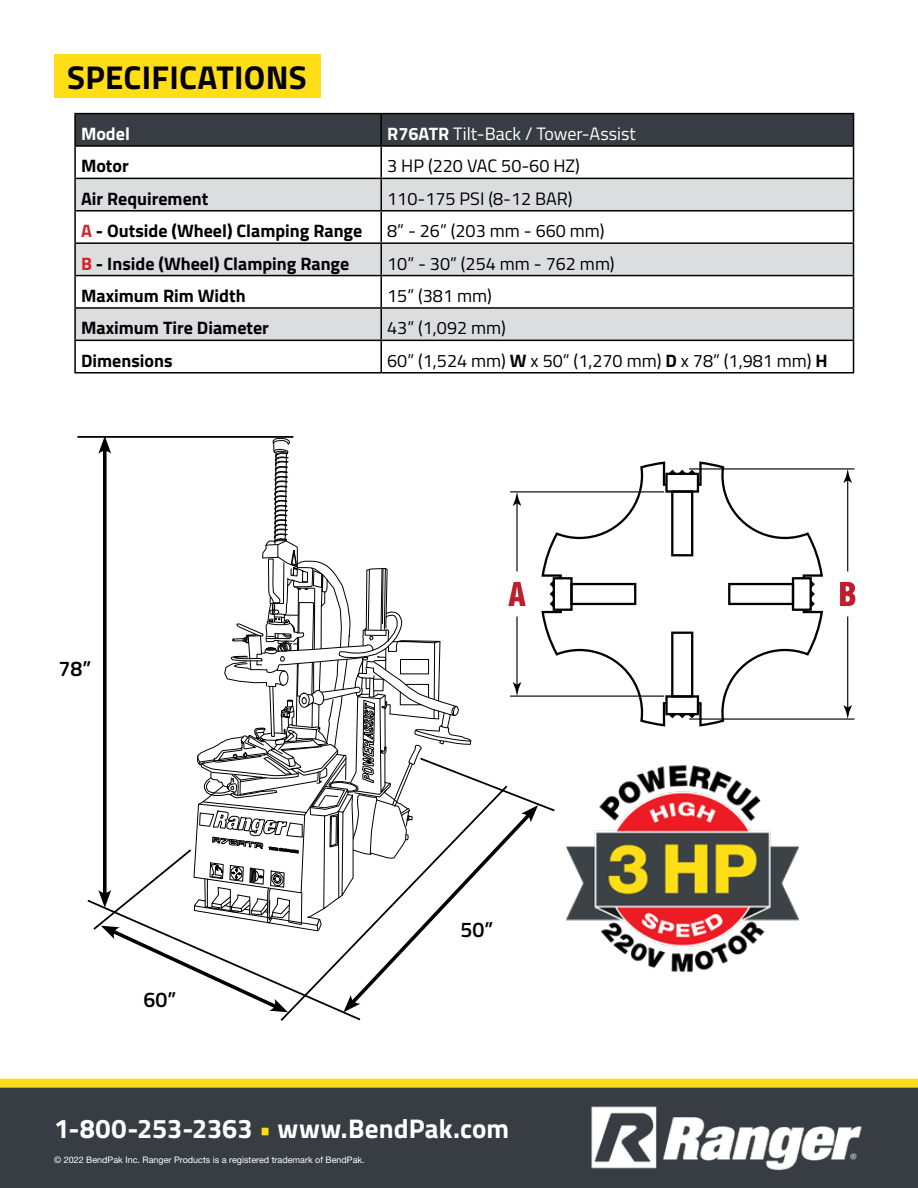
<style>
.page{position:relative;width:918px;height:1188px;background:#fff}
.page>*{position:absolute;margin:0;border:0;box-sizing:border-box;transform-origin:0 0}
.t1{font:700 33px "Titillium Web";letter-spacing:.01em;color:#000}
.t2{font:700 27px "Titillium Web";letter-spacing:.005em;color:#fff}
.t3{font:600 21.3px "Titillium Web";color:#000}
.t4{font:18px "Titillium Web";color:#000}
.t5{font:700 18px "Titillium Web";color:#000}
.t6{font:18px "Titillium Web";color:#fff}
.t7{font:700 18px "Titillium Web";color:#fff}
.t8{font:9px "Helvetica Neue LT Std";color:#fff}
.s1{font-weight:700}
.s2{color:#d2232a}
.s3{color:#ffde17}
</style>
<div class="page">
<div style="left:0;top:1083px;width:918px;height:105px;background:#373d42"></div>
<div style="left:0;top:1079px;width:918px;height:9px;background:#ffde17"></div>
<img style="left:591px;top:1106px;width:271px;height:65px">
<div style="left:76px;top:114px;width:777px;height:31px;background:#373d42"></div>
<svg style="left:76px;top:179px;width:777px;height:161px;fill:#dcddde"></svg>
<hr style="left:74px;top:113px;width:307px;height:1px;background:#000">
<hr style="left:74px;top:114px;width:2px;height:31px;background:#000">
<hr style="left:381px;top:113px;width:473px;height:1px;background:#000">
<hr style="left:380px;top:114px;width:2px;height:31px;background:#000">
<hr style="left:853px;top:114px;width:1px;height:31px;background:#000">
<hr style="left:74px;top:145px;width:307px;height:2px;background:#000">
<hr style="left:74px;top:147px;width:2px;height:31px;background:#000">
<hr style="left:381px;top:145px;width:473px;height:2px;background:#000">
<hr style="left:380px;top:147px;width:2px;height:31px;background:#000">
<hr style="left:853px;top:147px;width:1px;height:31px;background:#000">
<hr style="left:74px;top:178px;width:307px;height:1px;background:#000">
<hr style="left:74px;top:179px;width:2px;height:31px;background:#000">
<hr style="left:381px;top:178px;width:473px;height:1px;background:#000">
<hr style="left:380px;top:179px;width:2px;height:31px;background:#000">
<hr style="left:853px;top:179px;width:1px;height:31px;background:#000">
<hr style="left:74px;top:210px;width:307px;height:2px;background:#000">
<hr style="left:74px;top:212px;width:2px;height:30px;background:#000">
<hr style="left:381px;top:210px;width:473px;height:2px;background:#000">
<hr style="left:380px;top:212px;width:2px;height:30px;background:#000">
<hr style="left:853px;top:212px;width:1px;height:30px;background:#000">
<hr style="left:74px;top:242px;width:307px;height:2px;background:#000">
<hr style="left:74px;top:244px;width:2px;height:31px;background:#000">
<hr style="left:381px;top:242px;width:473px;height:2px;background:#000">
<hr style="left:380px;top:244px;width:2px;height:31px;background:#000">
<hr style="left:853px;top:244px;width:1px;height:31px;background:#000">
<hr style="left:74px;top:275px;width:307px;height:1px;background:#000">
<hr style="left:74px;top:276px;width:2px;height:31px;background:#000">
<hr style="left:381px;top:275px;width:473px;height:1px;background:#000">
<hr style="left:380px;top:276px;width:2px;height:31px;background:#000">
<hr style="left:853px;top:276px;width:1px;height:31px;background:#000">
<hr style="left:74px;top:307px;width:307px;height:2px;background:#000">
<hr style="left:74px;top:309px;width:2px;height:31px;background:#000">
<hr style="left:381px;top:307px;width:473px;height:2px;background:#000">
<hr style="left:380px;top:309px;width:2px;height:31px;background:#000">
<hr style="left:853px;top:309px;width:1px;height:31px;background:#000">
<hr style="left:74px;top:340px;width:307px;height:1px;background:#000">
<hr style="left:74px;top:341px;width:2px;height:31px;background:#000">
<hr style="left:381px;top:340px;width:473px;height:1px;background:#000">
<hr style="left:380px;top:341px;width:2px;height:31px;background:#000">
<hr style="left:853px;top:341px;width:1px;height:31px;background:#000">
<hr style="left:74px;top:372px;width:307px;height:2px;background:#000">
<hr style="left:381px;top:372px;width:473px;height:2px;background:#000">
<div style="left:54px;top:54px;width:267px;height:43px;background:#ffde17"></div>
<img style="left:574px;top:765px;width:224px;height:208px">
<svg style="left:574px;top:461px;width:249px;height:266px"></svg>
<div style="left:671px;top:490px;width:22px;height:66px;border:2px solid #000"></div>
<svg style="left:664px;top:470px;width:36px;height:24px"></svg>
<div style="left:671px;top:632px;width:22px;height:66px;border:2px solid #000"></div>
<svg style="left:664px;top:694px;width:36px;height:24px"></svg>
<div style="left:728px;top:583px;width:66px;height:22px;border:2px solid #000"></div>
<svg style="left:791px;top:576px;width:24px;height:36px"></svg>
<div style="left:570px;top:583px;width:66px;height:22px;border:2px solid #000"></div>
<hr style="left:689px;top:468px;width:166px;height:2px;background:#000">
<hr style="left:689px;top:718px;width:166px;height:2px;background:#000">
<hr style="left:510px;top:491px;width:154px;height:1px;background:#000">
<hr style="left:510px;top:696px;width:154px;height:1px;background:#000">
<hr style="left:847px;top:478px;width:1px;height:94px;background:#000">
<svg style="left:843px;top:469px;width:9px;height:14px"></svg>
<hr style="left:847px;top:616px;width:1px;height:94px;background:#000">
<svg style="left:843px;top:705px;width:9px;height:14px"></svg>
<svg style="left:87px;top:436px;width:487px;height:585px"></svg>
<svg style="left:840px;top:582px;width:15px;height:24px"></svg>
<hr style="left:78px;top:436px;width:215px;height:2px;background:#000">
<h1 class="t1" style="left:67px;top:52px;width:241px">SPECIFICATIONS</h1>
<p class="t7" style="left:81px;top:120px;width:50px">Model</p>
<p class="t6" style="left:387px;top:121px;width:250px"><span class="s1">R76ATR</span> Tilt-Back / Tower-Assist</p>
<p class="t5" style="left:81px;top:152px;width:49px">Motor</p>
<p class="t4" style="left:387px;top:153px;width:194px">3 HP (220 VAC 50-60 HZ)</p>
<p class="t5" style="left:81px;top:185px;width:129px">Air Requirement</p>
<p class="t4" style="left:387px;top:185px;width:187px">110-175 PSI (8-12 BAR)</p>
<p class="t5" style="left:81px;top:217px;width:283px"><span class="s2">A</span> - Outside (Wheel) Clamping Range</p>
<p class="t4" style="left:387px;top:218px;width:219px">8” - 26” (203 mm - 660 mm)</p>
<p class="t5" style="left:81px;top:250px;width:270px"><span class="s2">B</span> - Inside (Wheel) Clamping Range</p>
<p class="t4" style="left:387px;top:250px;width:229px">10” - 30” (254 mm - 762 mm)</p>
<p class="t5" style="left:81px;top:282px;width:166px">Maximum Rim Width</p>
<p class="t4" style="left:387px;top:283px;width:106px">15” (381 mm)</p>
<p class="t5" style="left:81px;top:314px;width:189px">Maximum Tire Diameter</p>
<p class="t4" style="left:387px;top:315px;width:120px">43” (1,092 mm)</p>
<p class="t5" style="left:81px;top:347px;width:93px">Dimensions</p>
<p class="t4" style="left:387px;top:347px;width:442px">60” (1,524 mm) <span class="s1">W</span> x 50” (1,270 mm) <span class="s1">D</span> x 78” (1,981 mm) <span class="s1">H</span></p>
<p class="t3" style="left:59px;top:652px;width:34px">78”</p>
<p class="t3" style="left:144px;top:983px;width:34px">60”</p>
<p class="t3" style="left:461px;top:914px;width:34px">50”</p>
<h2 class="t2" style="left:54px;top:1108px;width:457px">1-800-253-2363 <span class="s3">•</span> www.BendPak.com</h2>
<p class="t8" style="left:54px;top:1155px;width:312px">© 2022 BendPak Inc. Ranger Products is a registered trademark of BendPak.</p>
</div>
